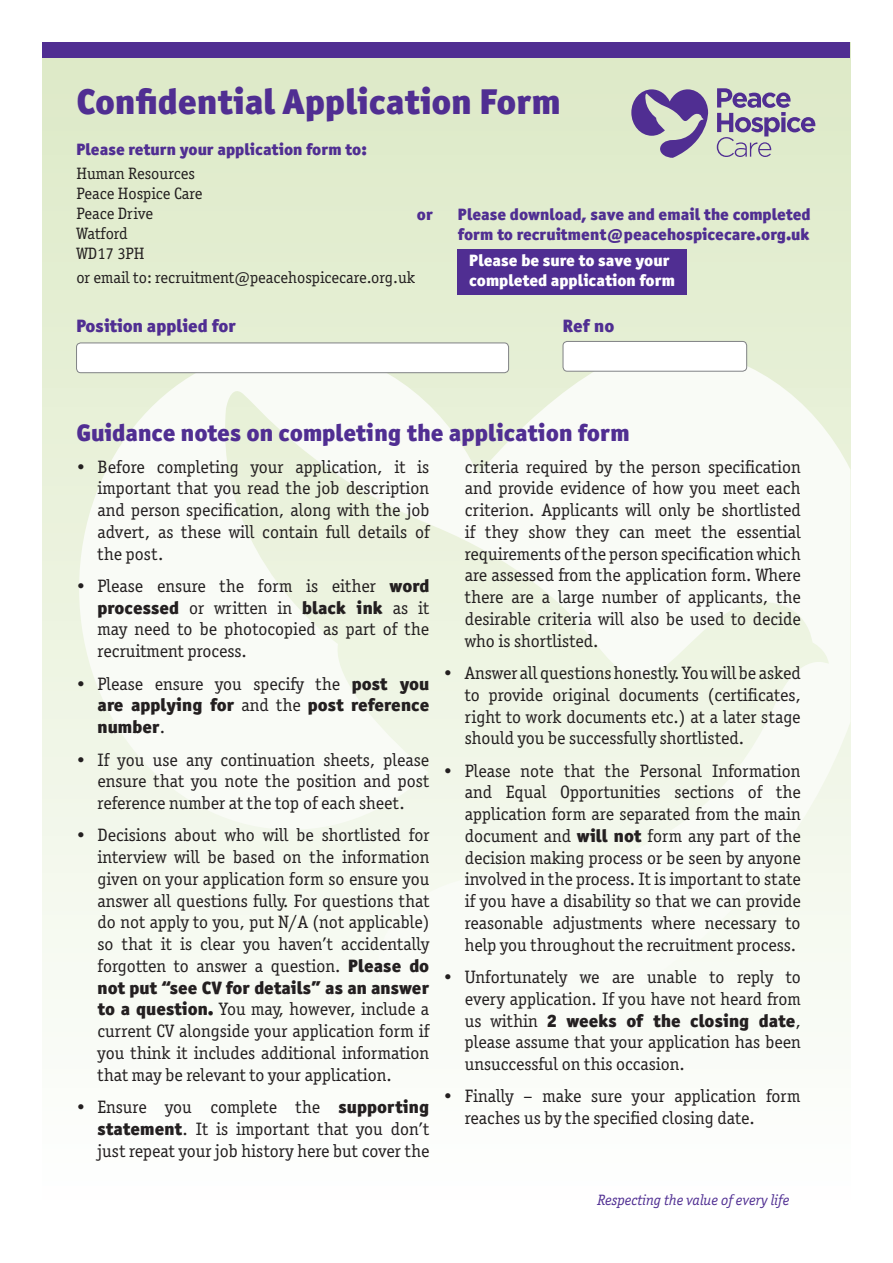
<style>
.page{position:relative;width:893px;height:1263px;background:#fff}
.page>*{position:absolute;margin:0;border:0;box-sizing:border-box;transform-origin:0 0}
.t1{font:900 36px "Officina Sans ITC Std";color:#502e92}
.t2{font:900 24px "Officina Sans ITC Std";color:#502e92}
.body{font:18px/21.8px "Officina Serif ITC Std";color:#231f20;text-align:justify}
.body-2{font:900 18px/21.8px "Officina Sans ITC Std";color:#231f20;text-align:justify}
.subhead{font:900 18px "Officina Sans ITC Std";color:#502e92}
.body-3{font:900 16.5px/19.8px "Officina Sans ITC Std";color:#502e92}
.body-4{font:16.5px/19.8px "Officina Serif ITC Std";color:#231f20}
.body-5{font:900 16.5px/19.8px "Officina Sans ITC Std";color:#fff}
.t3{font:italic 15px "Officina Serif ITC Std";color:#502e92}
.s1{font-family:"Officina Sans ITC Std";font-weight:900}
.s2{font-family:"Officina Serif ITC Std";font-weight:400}
</style>
<div class="page">
<div style="left:43px;top:43px;width:807px;height:1166px;background:linear-gradient(to bottom,#dde9c6,#fefefe)"></div>
<div style="left:43px;top:43px;width:807px;height:15px;background:#502e92"></div>
<div style="left:458px;top:249px;width:229px;height:45px;background:#502e92"></div>
<svg style="left:79px;top:347px;width:771px;height:712px;fill:#f9fbf6"></svg>
<svg style="left:717px;top:88px;width:98px;height:69px;background:#b7b6ba"></svg>
<svg style="left:631px;top:89px;width:78px;height:69px;background:#9c92b0"></svg>
<div style="left:77px;top:343px;width:432px;height:30px;background:#fff;border-radius:4px"></div>
<div style="left:76px;top:343px;width:433px;height:30px;border:1px solid #808285;border-radius:4px"></div>
<div style="left:563px;top:341px;width:184px;height:30px;background:#fff;border-radius:4px"></div>
<div style="left:563px;top:341px;width:184px;height:30px;border:1px solid #808285;border-radius:4px"></div>
<p class="t1" style="left:76px;top:78px;width:486px">Confidential Application Form</p>
<p class="body-3" style="left:76px;top:139px;width:292px">Please return your application form to:</p>
<p class="body-4" style="left:76px;top:164px;width:128px">Human Resources<br>Peace Hospice Care<br>Peace Drive<br>Watford<br>WD17 3PH</p>
<p class="body-4" style="left:76px;top:267px;width:340px">or email to: recruitment@peacehospicecare.org.uk</p>
<p class="body-3" style="left:417px;top:204px;width:18px">or</p>
<p class="body-3" style="left:458px;top:204px;width:354px">Please download, save and email the completed form to recruitment@peacehospicecare.org.uk</p>
<p class="body-5" style="left:469px;top:250px;width:207px">Please be sure to save your completed application form</p>
<p class="subhead" style="left:76px;top:314px;width:161px">Position applied for</p>
<p class="subhead" style="left:563px;top:314px;width:53px">Ref no</p>
<p class="t2" style="left:76px;top:417px;width:555px">Guidance notes on completing the application form</p>
<p class="body" style="left:98px;top:455px;width:333px;text-indent:-21px">• Before completing your application, it is important that you read the job description and person specification, along with the job advert, as these will contain full details of the post.</p>
<p class="body" style="left:98px;top:575px;width:333px;text-indent:-21px">• Please ensure the form is either <span class="s1">word processed</span> or written in <span class="s1">black ink</span> as it may need to be photocopied as part of the recruitment process.</p>
<p class="body-2" style="left:98px;top:672px;width:333px;text-indent:-21px"><span class="s2">• Please ensure you specify the</span> post you are applying for <span class="s2">and the</span> post reference number<span class="s2">.</span></p>
<p class="body" style="left:98px;top:748px;width:333px;text-indent:-21px">• If you use any continuation sheets, please ensure that you note the position and post reference number at the top of each sheet.</p>
<p class="body" style="left:98px;top:824px;width:333px;text-indent:-21px">• Decisions about who will be shortlisted for interview will be based on the information given on your application form so ensure you answer all questions fully. For questions that do not apply to you, put N/A (not applicable) so that it is clear you haven’t accidentally forgotten to answer a question. <span class="s1">Please do not put “see CV for details” as an answer to a question.</span> You may, however, include a current CV alongside your application form if you think it includes additional information that may be relevant to your application.</p>
<p class="body" style="left:98px;top:1096px;width:333px;text-indent:-21px">• Ensure you complete the <span class="s1">supporting statement</span>. It is important that you don’t just repeat your job history here but cover the</p>
<p class="body" style="left:465px;top:455px;width:337px">criteria required by the person specification and provide evidence of how you meet each criterion. Applicants will only be shortlisted if they show they can meet the essential requirements of the person specification which are assessed from the application form. Where there are a large number of applicants, the desirable criteria will also be used to decide who is shortlisted.</p>
<p class="body" style="left:465px;top:662px;width:337px;text-indent:-21px">• Answer all questionshonestly. Youwill be asked to provide original documents (certificates, right to work documents etc.) at a later stage should you be successfully shortlisted.</p>
<p class="body" style="left:465px;top:759px;width:337px;text-indent:-21px">• Please note that the Personal Information and Equal Opportunities sections of the application form are separated from the main document and <span class="s1">will not</span> form any part of the decision making process or be seen by anyone involved in the process. It is important to state if you have a disability so that we can provide reasonable adjustments where necessary to help you throughout the recruitment process.</p>
<p class="body" style="left:465px;top:966px;width:337px;text-indent:-21px">• Unfortunately we are unable to reply to every application. If you have not heard from us within <span class="s1">2 weeks of the closing date</span>, please assume that your application has been unsuccessful on this occasion.</p>
<p class="body" style="left:465px;top:1085px;width:337px;text-indent:-21px">• Finally – make sure your application form reaches us by the specified closing date.</p>
<p class="t3" style="left:597px;top:1191px;width:193px">Respecting the value of every life</p>
</div>
